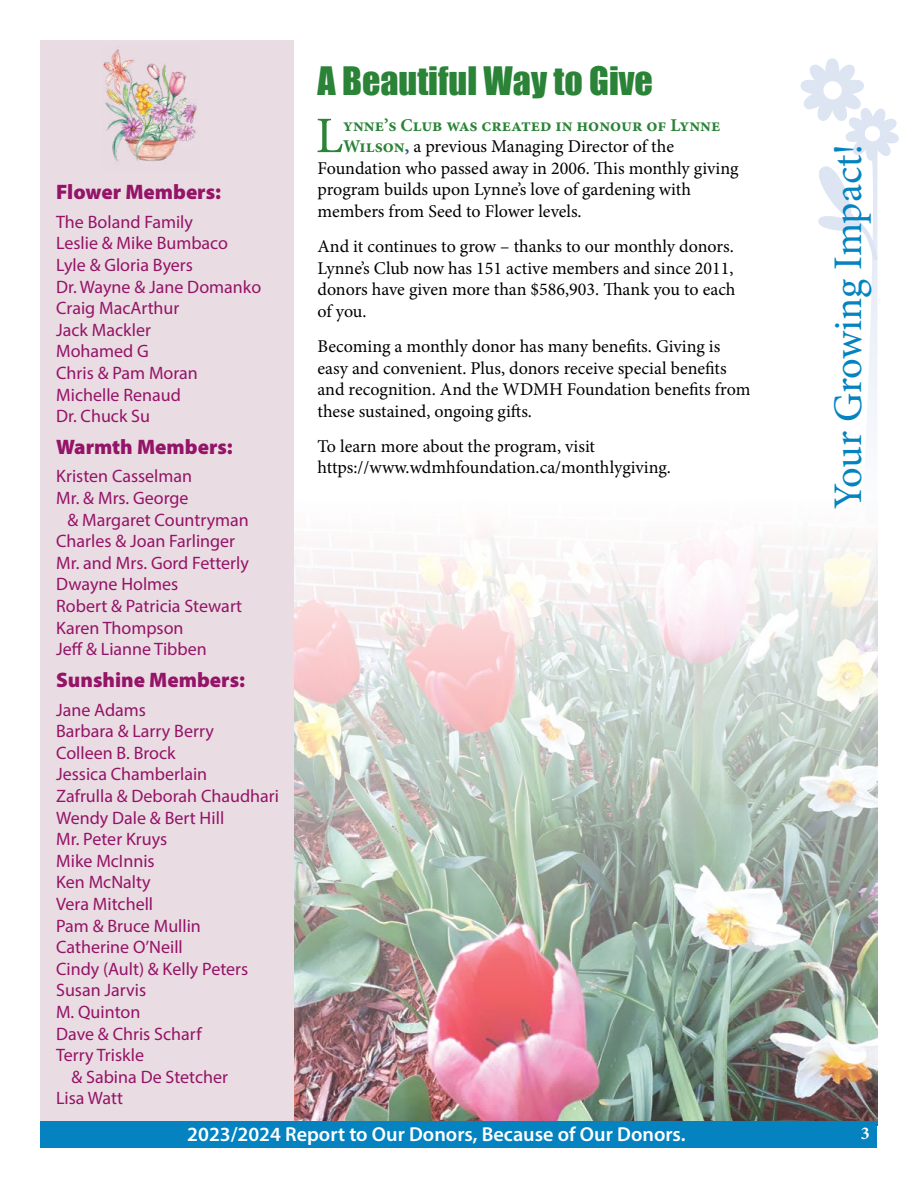
<style>
.page{position:relative;width:918px;height:1188px;background:#fff}
.page>*{position:absolute;margin:0;border:0;box-sizing:border-box;transform-origin:0 0}
.t1{font:51.3px "Minion Pro";color:#2a8336}
.t2{font:40.65px "Minion Pro";letter-spacing:-.01em;color:#0483c0}
.t3{font:36px "Impact";color:#2a8336}
.t4{font:900 21px "Myriad Pro";color:#941467}
.t5{font:600 20.25px "Myriad Pro";color:#fff}
.t6{font:18px/21.6px "Myriad Pro";color:#941467}
.t7{font:18px/21.6px "Minion Pro";letter-spacing:-.005em;color:#000}
.t8{font:700 18px "Minion Pro";color:#2a8336}
.t9{font:700 18px "Minion Pro";color:#fff}
.s1{font-weight:700;color:#2a8336}
.s2{font-weight:700;color:#1e5b74}
</style>
<div class="page">
<img style="left:294px;top:526px;width:584px;height:595px">
<div style="left:40px;top:40px;width:254px;height:1088px;background:#eadce3"></div>
<div style="left:40px;top:1121px;width:838px;height:27px;background:#0483c0"></div>
<img style="left:103px;top:49px;width:94px;height:113px">
<svg style="left:800px;top:58px;width:99px;height:380px"></svg>
<p class="t4" style="left:56px;top:178px;width:167px">Flower Members:</p>
<p class="t6" style="left:56px;top:211px;width:207px">The Boland Family<br>Leslie &amp; Mike Bumbaco<br>Lyle &amp; Gloria Byers<br>Dr. Wayne &amp; Jane Domanko<br>Craig MacArthur<br>Jack Mackler<br>Mohamed G<br>Chris &amp; Pam Moran<br>Michelle Renaud<br>Dr. Chuck Su</p>
<p class="t4" style="left:56px;top:433px;width:178px">Warmth Members:</p>
<p class="t6" style="left:56px;top:465px;width:138px">Kristen Casselman</p>
<p class="t6" style="left:56px;top:487px;width:134px">Mr. &amp; Mrs. George</p>
<p class="t6" style="left:68px;top:508px;width:183px">&amp; Margaret Countryman</p>
<p class="t6" style="left:56px;top:530px;width:181px">Charles &amp; Joan Farlinger</p>
<p class="t6" style="left:56px;top:552px;width:194px">Mr. and Mrs. Gord Fetterly</p>
<p class="t6" style="left:56px;top:573px;width:124px">Dwayne Holmes</p>
<p class="t6" style="left:56px;top:595px;width:188px">Robert &amp; Patricia Stewart</p>
<p class="t6" style="left:56px;top:616px;width:129px">Karen Thompson</p>
<p class="t6" style="left:56px;top:638px;width:152px">Jeff &amp; Lianne Tibben</p>
<p class="t4" style="left:56px;top:666px;width:191px">Sunshine Members:</p>
<p class="t6" style="left:56px;top:698px;width:91px">Jane Adams</p>
<p class="t6" style="left:56px;top:720px;width:159px">Barbara &amp; Larry Berry</p>
<p class="t6" style="left:56px;top:742px;width:121px">Colleen B. Brock</p>
<p class="t6" style="left:56px;top:763px;width:153px">Jessica Chamberlain</p>
<p class="t6" style="left:56px;top:785px;width:224px">Zafrulla &amp; Deborah Chaudhari</p>
<p class="t6" style="left:56px;top:806px;width:170px">Wendy Dale &amp; Bert Hill</p>
<p class="t6" style="left:56px;top:828px;width:113px">Mr. Peter Kruys</p>
<p class="t6" style="left:56px;top:850px;width:100px">Mike McInnis</p>
<p class="t6" style="left:56px;top:871px;width:96px">Ken McNalty</p>
<p class="t6" style="left:56px;top:893px;width:99px">Vera Mitchell</p>
<p class="t6" style="left:56px;top:914px;width:146px">Pam &amp; Bruce Mullin</p>
<p class="t6" style="left:56px;top:936px;width:128px">Catherine O’Neill</p>
<p class="t6" style="left:56px;top:958px;width:194px">Cindy (Ault) &amp; Kelly Peters</p>
<p class="t6" style="left:56px;top:979px;width:92px">Susan Jarvis</p>
<p class="t6" style="left:56px;top:1001px;width:86px">M. Quinton</p>
<p class="t6" style="left:56px;top:1022px;width:147px">Dave &amp; Chris Scharf</p>
<p class="t6" style="left:56px;top:1044px;width:89px">Terry Triskle</p>
<p class="t6" style="left:71px;top:1066px;width:158px">&amp; Sabina De Stetcher</p>
<p class="t6" style="left:56px;top:1087px;width:68px">Lisa Watt</p>
<h3 class="t3" style="left:318px;top:53px;width:337px">A Beautiful Way to Give</h3>
<h1 class="t1" style="left:316px;top:101px;width:29px">L</h1>
<p class="t8" style="left:343px;top:112px;width:379px">ynne’s Club was created in honour of Lynne</p>
<p class="t7" style="left:343px;top:136px;width:332px"><span class="s1">Wilson</span><span class="s2">,</span> a previous Managing Director of the</p>
<p class="t7" style="left:318px;top:157px;width:422px">Foundation who passed away in 2006. This monthly giving</p>
<p class="t7" style="left:318px;top:179px;width:375px">program builds upon Lynne’s love of gardening with</p>
<p class="t7" style="left:318px;top:200px;width:266px">members from Seed to Flower levels.</p>
<p class="t7" style="left:318px;top:236px;width:420px;text-align:justify">And it continues to grow – thanks to our monthly donors.<br>Lynne’s Club now has 151 active members and since 2011, donors have given more than $586,903. Thank you to each of you.</p>
<p class="t7" style="left:318px;top:335px;width:434px">Becoming a monthly donor has many benefits. Giving is easy and convenient. Plus, donors receive special benefits and recognition. And the WDMH Foundation benefits from these sustained, ongoing gifts.</p>
<p class="t7" style="left:318px;top:435px;width:355px">To learn more about the program, visit https://www.wdmhfoundation.ca/monthlygiving.</p>
<h2 class="t2" style="left:821px;top:509px;width:367px;rotate:-90deg">Your Growing Impact!</h2>
<p class="t5" style="left:187px;top:1121px;width:500px">2023/2024 Report to Our Donors, Because of Our Donors.</p>
<p class="t9" style="left:861px;top:1120px;width:10px">3</p>
</div>
